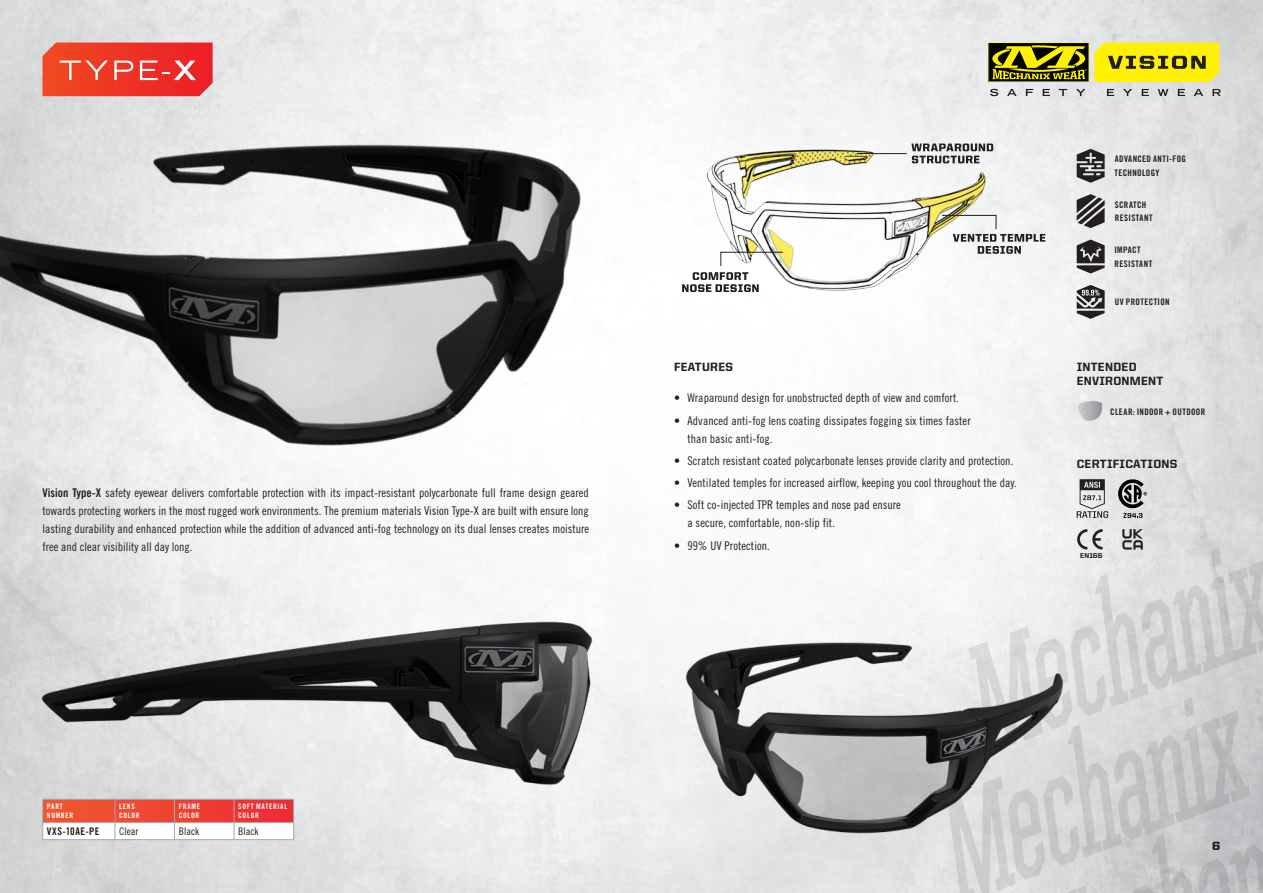
<style>
.page{position:relative;width:1263px;height:893px;background:#fff}
.page>*{position:absolute;margin:0;border:0;box-sizing:border-box;transform-origin:0 0}
.t1{font:12px/18px "Trade Gothic LT Cond Eighteen";letter-spacing:.005em;color:#231f20}
.t2{font:800 12px/14.4px "United Sans Reg";letter-spacing:.025em;color:#231f20}
.t3{font:900 12px "United Sans Reg";color:#231f20}
.t4{font:10.5px "Trade Gothic LT Cond Eighteen";color:#231f20}
.t5{font:10.5px "Trade Gothic LT Bold Cond Twenty";letter-spacing:.04em;color:#231f20}
.t6{font:9px/13.5px "Trade Gothic LT Bold Cond Twenty";letter-spacing:.035em;color:#231f20}
.t7{font:7.5px/9px "Trade Gothic LT Bold Cond Twenty";letter-spacing:.09em;color:#fff}
.t8{font:800 7.2px "United Sans Reg";letter-spacing:.02em;color:#231f20}
.s1{font-family:"Trade Gothic LT Bold Cond Twenty"}
</style>
<div class="page">
<svg style="left:968px;top:547px;width:295px;height:209px"></svg>
<svg style="left:941px;top:697px;width:309px;height:196px;background:#cbcbcd"></svg>
<svg style="left:1032px;top:807px;width:231px;height:86px;background:#c4c5c7"></svg>
<svg style="left:988px;top:43px;width:231px;height:39px;background:#b0a60b"></svg>
<svg style="left:990px;top:89px;width:8px;height:7px"></svg>
<svg style="left:1007px;top:89px;width:9px;height:7px"></svg>
<svg style="left:1026px;top:89px;width:7px;height:7px"></svg>
<svg style="left:1043px;top:89px;width:7px;height:7px"></svg>
<svg style="left:1059px;top:89px;width:8px;height:7px"></svg>
<svg style="left:1076px;top:89px;width:9px;height:7px"></svg>
<svg style="left:1107px;top:89px;width:7px;height:7px"></svg>
<svg style="left:1123px;top:89px;width:9px;height:7px"></svg>
<svg style="left:1142px;top:89px;width:7px;height:7px"></svg>
<svg style="left:1158px;top:89px;width:10px;height:7px"></svg>
<svg style="left:1178px;top:89px;width:7px;height:7px"></svg>
<svg style="left:1194px;top:89px;width:9px;height:7px"></svg>
<svg style="left:1212px;top:89px;width:9px;height:7px"></svg>
<img style="left:689px;top:126px;width:335px;height:179px">
<svg style="left:682px;top:272px;width:77px;height:20px"></svg>
<svg style="left:911px;top:144px;width:82px;height:19px"></svg>
<hr style="left:858px;top:153px;width:49px;height:1px;background:#231f20">
<svg style="left:942px;top:215px;width:103px;height:39px"></svg>
<svg style="left:720px;top:251px;width:62px;height:15px"></svg>
<img style="left:663px;top:611px;width:451px;height:254px">
<img style="left:0;top:0;width:653px;height:582px">
<svg style="left:1077px;top:285px;width:28px;height:34px"></svg>
<svg style="left:43px;top:43px;width:170px;height:53px;background:#ee4436"></svg>
<svg style="left:1077px;top:149px;width:28px;height:34px"></svg>
<svg style="left:1077px;top:400px;width:26px;height:21px"></svg>
<img style="left:14px;top:521px;width:609px;height:358px">
<svg style="left:42px;top:799px;width:252px;height:41px"></svg>
<hr style="left:43px;top:839px;width:72px;height:1px;background:#a4aaad">
<hr style="left:115px;top:839px;width:60px;height:1px;background:#a4aaad">
<hr style="left:175px;top:839px;width:59px;height:1px;background:#a4aaad">
<hr style="left:234px;top:839px;width:60px;height:1px;background:#a4aaad">
<svg style="left:1077px;top:479px;width:31px;height:39px"></svg>
<svg style="left:1077px;top:529px;width:25px;height:21px"></svg>
<svg style="left:1122px;top:529px;width:21px;height:21px"></svg>
<svg style="left:1077px;top:194px;width:28px;height:34px"></svg>
<svg style="left:1077px;top:240px;width:28px;height:33px"></svg>
<svg style="left:1118px;top:478px;width:29px;height:40px"></svg>
<p class="t1" style="left:43px;top:483px;width:548px;text-align:justify"><span class="s1">Vision Type-X</span> safety eyewear delivers comfortable protection with its impact-resistant polycarbonate full frame design geared towards protecting workers in the most rugged work environments. The premium materials Vision Type-X are built with ensure long lasting durability and enhanced protection while the addition of advanced anti-fog technology on its dual lenses creates moisture free and clear visibility all day long.</p>
<p class="t2" style="left:674px;top:359px;width:60px">FEATURES</p>
<p class="t1" style="left:674px;top:389px;width:287px">• Wraparound design for unobstructed depth of view and comfort.</p>
<p class="t1" style="left:687px;top:411px;width:285px;text-indent:-14px">• Advanced anti-fog lens coating dissipates fogging six times faster than basic anti-fog.</p>
<p class="t1" style="left:674px;top:451px;width:341px">• Scratch resistant coated polycarbonate lenses provide clarity and protection.</p>
<p class="t1" style="left:674px;top:474px;width:344px">• Ventilated temples for increased airflow, keeping you cool throughout the day.</p>
<p class="t1" style="left:687px;top:496px;width:215px;text-indent:-14px">• Soft co-injected TPR temples and nose pad ensure a secure, comfortable, non-slip fit.</p>
<p class="t1" style="left:674px;top:536px;width:97px">• 99% UV Protection.</p>
<p class="t6" style="left:1114px;top:152px;width:73px">ADVANCED ANTI-FOG<br>TECHNOLOGY</p>
<p class="t6" style="left:1115px;top:198px;width:39px">SCRATCH<br>RESISTANT</p>
<p class="t6" style="left:1114px;top:243px;width:39px">IMPACT<br>RESISTANT</p>
<p class="t6" style="left:1115px;top:295px;width:56px">UV PROTECTION</p>
<p class="t2" style="left:1077px;top:359px;width:88px">INTENDED<br>ENVIRONMENT</p>
<p class="t6" style="left:1110px;top:405px;width:96px">CLEAR: INDOOR + OUTDOOR</p>
<p class="t2" style="left:1077px;top:457px;width:102px">CERTIFICATIONS</p>
<p class="t8" style="left:1080px;top:552px;width:24px">EN166</p>
<p class="t7" style="left:47px;top:802px;width:28px">PART<br>NUMBER</p>
<p class="t7" style="left:119px;top:802px;width:22px">LENS<br>COLOR</p>
<p class="t7" style="left:179px;top:802px;width:23px">FRAME<br>COLOR</p>
<p class="t7" style="left:238px;top:802px;width:50px">SOFT MATERIAL<br>COLOR</p>
<p class="t5" style="left:47px;top:825px;width:54px">VXS-10AE-PE</p>
<p class="t4" style="left:119px;top:825px;width:21px">Clear</p>
<p class="t4" style="left:179px;top:825px;width:22px">Black</p>
<p class="t4" style="left:238px;top:825px;width:22px">Black</p>
<p class="t3" style="left:1212px;top:840px;width:10px">6</p>
</div>
